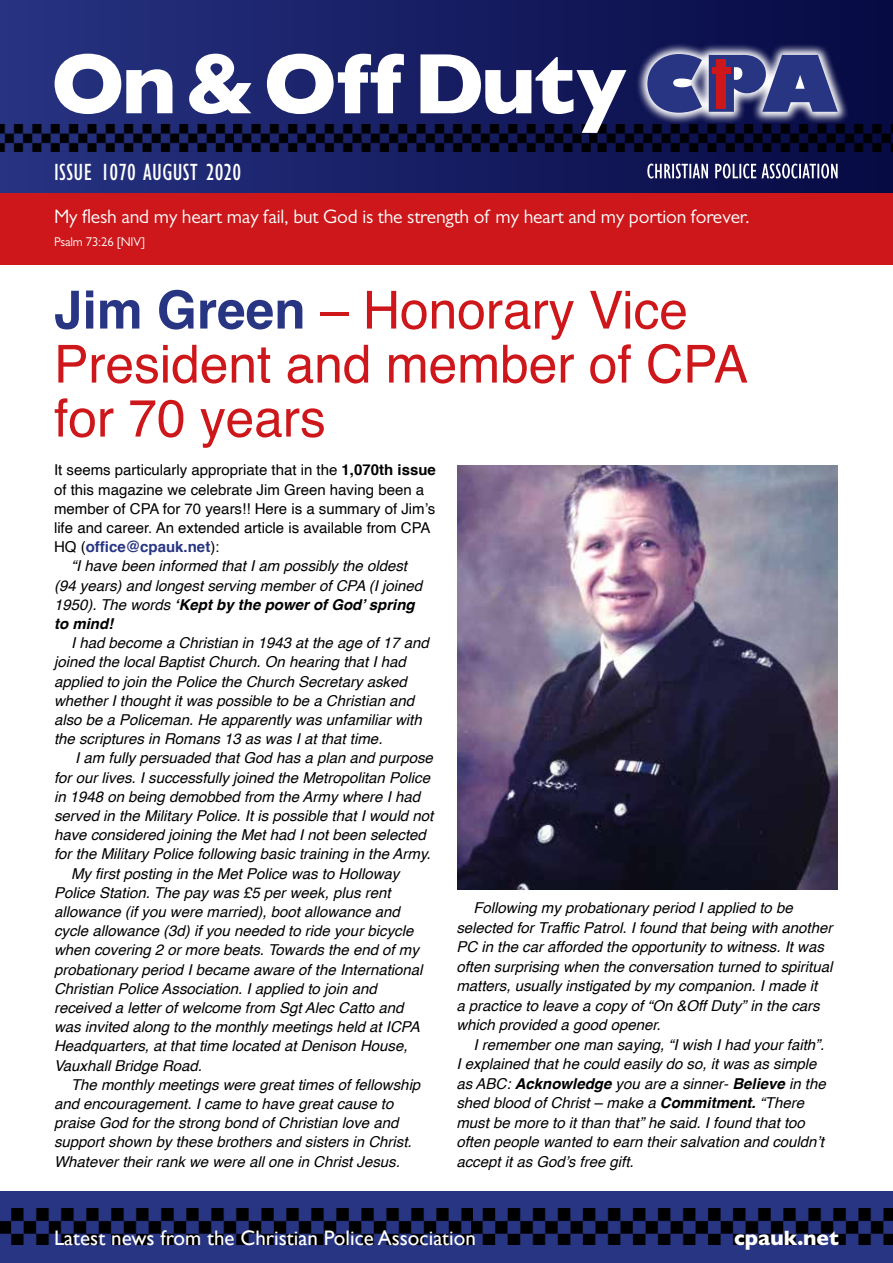
<style>
.page{position:relative;width:893px;height:1263px;background:#fff}
.page>*{position:absolute;margin:0;border:0;box-sizing:border-box;transform-origin:0 0}
.t1{font:800 86.85px "Gill Sans";letter-spacing:-.01em;color:#fff}
.t2{font:52.5px/54px "Helvetica";color:#cd171a}
.t3{font:condensed 24.15px "Gill Sans";letter-spacing:.015em;color:#fff}
.t4{font:21px "Gill Sans";color:#fff}
.t5{font:800 21px "Gill Sans";color:#fff}
.t6{font:19.5px "Gill Sans";letter-spacing:-.01em;color:#fff}
.t7{font:italic 15px/19.5px "Helvetica";color:#000}
.t8{font:15px "Helvetica";color:#000}
.t9{font:italic 700 15px "Helvetica";color:#000}
.t10{font:700 15px "Helvetica";color:#283583}
.t11{font:12.75px "Gill Sans";letter-spacing:-.01em;color:#fff}
.s1{font-weight:700;color:#283583}
.s2{font-weight:700}
.s3{font-weight:400;color:#000}
.s4{font-weight:400}
</style>
<div class="page">
<div style="left:0;top:0;width:893px;height:193px;background:linear-gradient(to right,#273382,#060942)"></div>
<svg style="left:647px;top:164px;width:191px;height:15px"></svg>
<div style="left:0;top:193px;width:893px;height:72px;background:#cd171a"></div>
<div style="left:0;top:1192px;width:893px;height:71px;background:#283583"></div>
<img style="left:0;top:1208px;width:893px;height:36px">
<svg style="left:636px;top:42px;width:213px;height:82px;background:#393d6e"></svg>
<svg style="left:647px;top:54px;width:191px;height:59px;background:#525b96"></svg>
<div style="left:716px;top:59px;width:10px;height:49px;background:#cd171a"></div>
<div style="left:712px;top:67px;width:18px;height:7px;background:#cd171a"></div>
<img style="left:0;top:124px;width:893px;height:27px">
<img style="left:458px;top:466px;width:380px;height:423px">
<h1 class="t1" style="left:51px;top:33px;width:576px">On &amp; Off Duty</h1>
<h3 class="t3" style="left:54px;top:159px;width:189px">ISSUE 1070 AUGUST 2020</h3>
<h3 class="t6" style="left:54px;top:205px;width:697px">My flesh and my heart may fail, but God is the strength of my heart and my portion forever.</h3>
<p class="t11" style="left:54px;top:235px;width:93px">Psalm 73:26 [NIV]</p>
<h2 class="t2" style="left:54px;top:285px;width:695px"><span class="s1">Jim Green</span> – Honorary Vice<br>President and member of CPA for 70 years</h2>
<p class="t8" style="left:54px;top:458px;width:383px">It seems particularly appropriate that in the <span class="s2">1,070th issue</span></p>
<p class="t8" style="left:54px;top:478px;width:372px">of this magazine we celebrate Jim Green having been a</p>
<p class="t8" style="left:54px;top:497px;width:383px">member of CPA for 70 years!! Here is a summary of Jim’s</p>
<p class="t8" style="left:54px;top:516px;width:378px">life and career. An extended article is available from CPA</p>
<p class="t10" style="left:54px;top:535px;width:167px"><span class="s3">HQ (</span>office@cpauk.net<span class="s3">):</span></p>
<p class="t7" style="left:71px;top:557px;width:337px">“I have been informed that I am possibly the oldest</p>
<p class="t7" style="left:54px;top:576px;width:370px">(94 years) and longest serving member of CPA (I joined</p>
<p class="t9" style="left:54px;top:592px;width:362px"><span class="s4">1950). The words</span> ‘Kept by the power of God’ spring</p>
<p class="t9" style="left:54px;top:611px;width:61px">to mind!</p>
<p class="t7" style="left:54px;top:634px;width:376px;text-indent:17px">I had become a Christian in 1943 at the age of 17 and joined the local Baptist Church. On hearing that I had applied to join the Police the Church Secretary asked whether I thought it was possible to be a Christian and also be a Policeman. He apparently was unfamiliar with the scriptures in Romans 13 as was I at that time.</p>
<p class="t7" style="left:75px;top:749px;width:359px">I am fully persuaded that God has a plan and purpose</p>
<p class="t7" style="left:54px;top:768px;width:377px">for our lives. I successfully joined the Metropolitan Police</p>
<p class="t7" style="left:54px;top:787px;width:368px">in 1948 on being demobbed from the Army where I had</p>
<p class="t7" style="left:54px;top:806px;width:381px">served in the Military Police. It is possible that I would not</p>
<p class="t7" style="left:54px;top:825px;width:373px">have considered joining the Met had I not been selected</p>
<p class="t7" style="left:54px;top:845px;width:378px">for the Military Police following basic training in the Army.</p>
<p class="t7" style="left:71px;top:864px;width:330px">My first posting in the Met Police was to Holloway</p>
<p class="t7" style="left:54px;top:883px;width:338px">Police Station. The pay was £5 per week, plus rent</p>
<p class="t7" style="left:54px;top:902px;width:347px">allowance (if you were married), boot allowance and</p>
<p class="t7" style="left:54px;top:921px;width:361px">cycle allowance (3d) if you needed to ride your bicycle</p>
<p class="t7" style="left:54px;top:941px;width:366px">when covering 2 or more beats. Towards the end of my</p>
<p class="t7" style="left:54px;top:960px;width:370px">probationary period I became aware of the International</p>
<p class="t7" style="left:54px;top:979px;width:324px">Christian Police Association. I applied to join and</p>
<p class="t7" style="left:54px;top:998px;width:351px">received a letter of welcome from Sgt Alec Catto and</p>
<p class="t7" style="left:54px;top:1017px;width:367px">was invited along to the monthly meetings held at ICPA</p>
<p class="t7" style="left:54px;top:1037px;width:355px">Headquarters, at that time located at Denison House,</p>
<p class="t7" style="left:54px;top:1056px;width:150px">Vauxhall Bridge Road.</p>
<p class="t7" style="left:71px;top:1075px;width:351px">The monthly meetings were great times of fellowship</p>
<p class="t7" style="left:54px;top:1094px;width:341px">and encouragement. I came to have great cause to</p>
<p class="t7" style="left:54px;top:1113px;width:346px">praise God for the strong bond of Christian love and</p>
<p class="t7" style="left:54px;top:1133px;width:359px">support shown by these brothers and sisters in Christ.</p>
<p class="t7" style="left:54px;top:1152px;width:347px">Whatever their rank we were all one in Christ Jesus.</p>
<p class="t7" style="left:456px;top:898px;width:378px;text-indent:17px">Following my probationary period I applied to be selected for Traffic Patrol. I found that being with another PC in the car afforded the opportunity to witness. It was often surprising when the conversation turned to spiritual matters, usually instigated by my companion. I made it<br>a practice to leave a copy of “On &amp;Off Duty” in the cars which provided a good opener.</p>
<p class="t7" style="left:456px;top:1035px;width:371px;text-indent:17px">I remember one man saying, “I wish I had your faith”.<br>I explained that he could easily do so, it was as simple as ABC: <span class="s2">Acknowledge</span> you are a sinner- <span class="s2">Believe</span> in the shed blood of Christ – make a <span class="s2">Commitment.</span> “There must be more to it than that” he said. I found that too often people wanted to earn their salvation and couldn’t accept it as God’s free gift.</p>
<h3 class="t4" style="left:54px;top:1225px;width:423px">Latest news from the Christian Police Association</h3>
<h3 class="t5" style="left:734px;top:1225px;width:106px">cpauk.net</h3>
</div>
